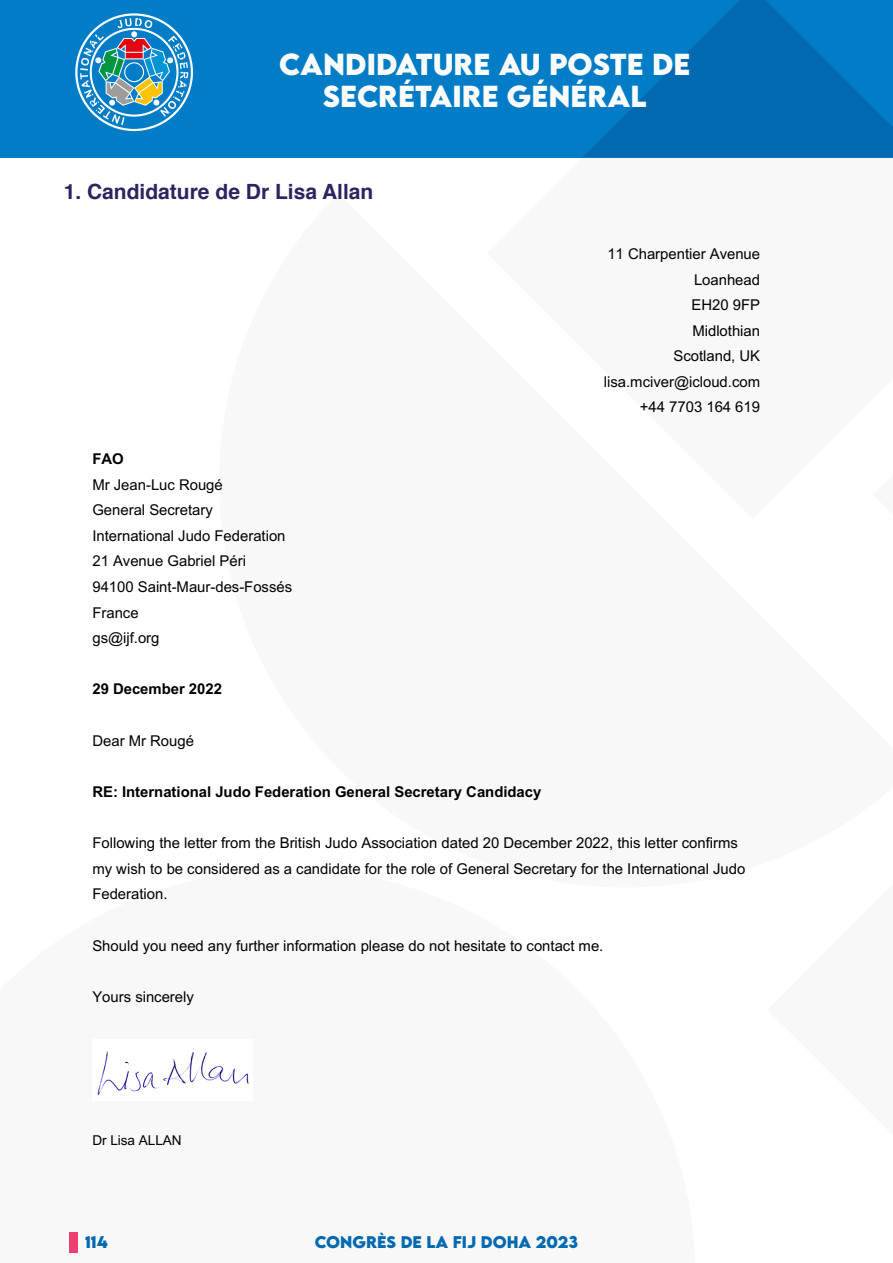
<style>
.page{position:relative;width:893px;height:1263px;background:#fff}
.page>*{position:absolute;margin:0;border:0;box-sizing:border-box;transform-origin:0 0}
.Page_headtitle{font:700 27px "LEMONMILK";color:#fcfcfc}
.Titre{font:700 21px "Helvetica";color:#2b2560}
.t1{font:700 15px "LEMONMILK";color:#0069b0}
.t2{font:14.85px/25.7px "Arial";color:#000}
.t3{font:700 14.85px "Arial";color:#000}
.t4{font:13.65px "Arial";letter-spacing:-.005em;color:#000}
.s1{font-weight:700}
</style>
<div class="page">
<div style="left:0;top:0;width:893px;height:157px;background:#007dc6"></div>
<svg style="left:583px;top:0;width:310px;height:157px;fill:#0069b0"></svg>
<svg style="left:75px;top:13px;width:118px;height:118px"></svg>
<div style="left:69px;top:1232px;width:8px;height:20px;background:#ef3f71"></div>
<img style="left:97px;top:1051px;width:152px;height:44px">
<p class="Page_headtitle" style="left:279px;top:46px;width:413px">CANDIDATURE au POSTE DE</p>
<p class="Page_headtitle" style="left:323px;top:78px;width:325px">SECRÉTAIRE GÉNÉRAL</p>
<p class="Titre" style="left:64px;top:174px;width:311px">1. Candidature de Dr Lisa Allan</p>
<p class="t2" style="left:92px;top:445px;width:201px"><span class="s1">FAO<br></span>Mr Jean-Luc Rougé<br>General Secretary<br>International Judo Federation<br>21 Avenue Gabriel Péri<br>94100 Saint-Maur-des-Fossés<br>France<br>gs@ijf.org</p>
<p class="t3" style="left:92px;top:679px;width:131px">29 December 2022</p>
<p class="t2" style="left:604px;top:241px;width:158px;text-align:right">11 Charpentier Avenue<br>Loanhead<br>EH20 9FP<br>Midlothian<br>Scotland, UK lisa.mciver@icloud.com +44 7703 164 619</p>
<p class="t2" style="left:92px;top:727px;width:103px">Dear Mr Rougé</p>
<p class="t3" style="left:92px;top:781px;width:450px">RE: International Judo Federation General Secretary Candidacy</p>
<p class="t2" style="left:92px;top:830px;width:654px">Following the letter from the British Judo Association dated 20 December 2022, this letter confirms my wish to be considered as a candidate for the role of General Secretary for the International Judo<br>Federation.</p>
<p class="t2" style="left:92px;top:932px;width:512px">Should you need any further information please do not hesitate to contact me.</p>
<p class="t2" style="left:92px;top:984px;width:103px">Yours sincerely</p>
<p class="t4" style="left:92px;top:1130px;width:91px">Dr Lisa ALLAN</p>
<p class="t1" style="left:85px;top:1232px;width:24px">114</p>
<p class="t1" style="left:315px;top:1232px;width:265px">CONGRèS DE LA FIJ DOHA 2023</p>
</div>
